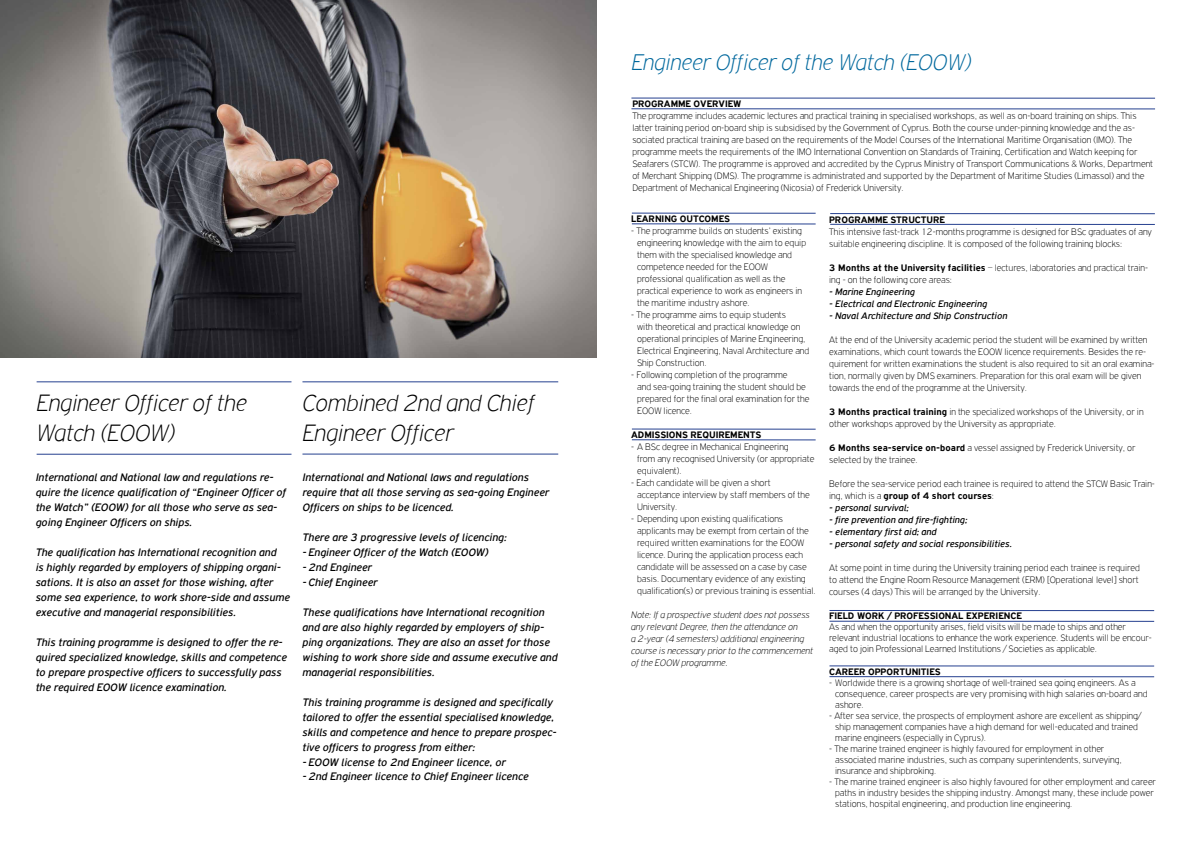
<style>
.page{position:relative;width:1191px;height:842px;background:#fff}
.page>*{position:absolute;margin:0;border:0;box-sizing:border-box;transform-origin:0 0}
.t1{font:italic 100 25px/30px "PF Highway Gothic";color:#000}
.t2{font:italic 100 24px "PF Highway Gothic";color:#00689d}
.t3{font:italic 11.5px/15px "PF Highway Gothic";color:#000}
.t4{font:100 10px/12px "PF Highway Gothic";color:#000}
.t5{font:italic 10px "PF Highway Gothic";color:#000}
.t6{font:italic 100 10px/12px "PF Highway Gothic";color:#000}
.t7{font:700 10px "PF Highway Gothic";color:#000}
.s1{font-weight:700}
</style>
<div class="page">
<img style="left:0;top:0;width:596px;height:357px">
<hr style="left:37px;top:382px;width:254px;height:1px;background:#25408f">
<hr style="left:37px;top:454px;width:254px;height:1px;background:#25408f">
<hr style="left:302px;top:382px;width:256px;height:1px;background:#25408f">
<hr style="left:302px;top:454px;width:256px;height:1px;background:#25408f">
<hr style="left:830px;top:213px;width:324px;height:1px;background:#25408f">
<hr style="left:830px;top:224px;width:324px;height:1px;background:#25408f">
<hr style="left:829px;top:610px;width:325px;height:1px;background:#25408f">
<hr style="left:829px;top:621px;width:325px;height:1px;background:#25408f">
<hr style="left:829px;top:666px;width:325px;height:1px;background:#25408f">
<hr style="left:829px;top:676px;width:325px;height:1px;background:#25408f">
<hr style="left:631px;top:98px;width:524px;height:1px;background:#25408f">
<hr style="left:631px;top:109px;width:524px;height:1px;background:#25408f">
<hr style="left:632px;top:213px;width:183px;height:1px;background:#25408f">
<hr style="left:632px;top:224px;width:183px;height:1px;background:#25408f">
<hr style="left:632px;top:429px;width:183px;height:1px;background:#25408f">
<hr style="left:632px;top:439px;width:183px;height:1px;background:#25408f">
<h1 class="t1" style="left:37px;top:388px;width:212px">Engineer Officer of the<br>Watch (EOOW)</h1>
<p class="t3" style="left:36px;top:469px;width:252px">International and National law and regulations re&shy;quire the licence qualification of “Engineer Officer of the Watch” (EOOW) for all those who serve as sea&shy;going Engineer Officers on ships.</p>
<p class="t3" style="left:36px;top:544px;width:256px">The qualification has International recognition and<br>is highly regarded by employers of shipping organi&shy;sations. It is also an asset for those wishing, after some sea experience, to work shore-side and assume executive and managerial responsibilities.</p>
<p class="t3" style="left:36px;top:634px;width:253px">This training programme is designed to offer the re&shy;quired specialized knowledge, skills and competence to prepare prospective officers to successfully pass the required EOOW licence examination.</p>
<h1 class="t1" style="left:302px;top:388px;width:233px">Combined 2nd and Chief<br>Engineer Officer</h1>
<p class="t3" style="left:302px;top:469px;width:248px">International and National laws and regulations require that all those serving as sea-going Engineer<br>Officers on ships to be licenced.</p>
<p class="t3" style="left:302px;top:529px;width:206px">There are 3 progressive levels of licencing:</p>
<p class="t3" style="left:302px;top:544px;width:188px">- Engineer Officer of the Watch (EOOW)</p>
<p class="t3" style="left:302px;top:559px;width:71px">- 2nd Engineer</p>
<p class="t3" style="left:302px;top:574px;width:77px">- Chief Engineer</p>
<p class="t3" style="left:302px;top:604px;width:256px">These qualifications have International recognition and are also highly regarded by employers of ship&shy;ping organizations. They are also an asset for those wishing to work shore side and assume executive and managerial responsibilities.</p>
<p class="t3" style="left:302px;top:694px;width:256px">This training programme is designed and specifically tailored to offer the essential specialised knowledge, skills and competence and hence to prepare prospec&shy;tive officers to progress from either:</p>
<p class="t3" style="left:302px;top:754px;width:205px">- EOOW license to 2nd Engineer licence, or</p>
<p class="t3" style="left:302px;top:769px;width:228px">- 2nd Engineer licence to Chief Engineer licence</p>
<h2 class="t2" style="left:631px;top:50px;width:341px">Engineer Officer of the Watch (EOOW)</h2>
<p class="t7" style="left:632px;top:98px;width:46px">PROGRAMME</p>
<p class="t7" style="left:693px;top:98px;width:42px">OVERVIEW</p>
<p class="t4" style="left:632px;top:110px;width:522px">The programme includes academic lectures and practical training in specialised workshops, as well as on-board training on ships. This latter training period on-board ship is subsidised by the Government of Cyprus. Both the course under-pinning knowledge and the as&shy;sociated practical training are based on the requirements of the Model Courses of the International Maritime Organisation (IMO). The programme meets the requirements of the IMO International Convention on Standards of Training, Certification and Watch keeping for Seafarers (STCW). The programme is approved and accredited by the Cyprus Ministry of Transport Communications &amp; Works, Department of Merchant Shipping (DMS). The programme is administrated and supported by the Department of Maritime Studies (Limassol) and the Department of Mechanical Engineering (Nicosia) of Frederick University.</p>
<p class="t7" style="left:631px;top:213px;width:87px">LEARNING OUTCOMES</p>
<p class="t4" style="left:637px;top:225px;width:170px;text-indent:-6px">- The programme builds on students’ existing engineering knowledge with the aim to equip them with the specialised knowledge and competence needed for the EOOW professional qualification as well as the practical experience to work as engineers in the maritime industry ashore.</p>
<p class="t4" style="left:637px;top:309px;width:174px;text-indent:-6px">- The programme aims to equip students<br>with theoretical and practical knowledge on operational principles of Marine Engineering, Electrical Engineering, Naval Architecture and Ship Construction.</p>
<p class="t4" style="left:637px;top:369px;width:174px;text-indent:-6px">- Following completion of the programme<br>and sea-going training the student should be prepared for the final oral examination for the EOOW licence.</p>
<p class="t7" style="left:631px;top:429px;width:101px">ADMISSIONS REQUIREME</p>
<p class="t7" style="left:743px;top:429px;width:18px">NTS</p>
<p class="t4" style="left:637px;top:441px;width:179px;text-indent:-6px">- A BSc degree in Mechanical Engineering<br>from any recognised University (or appropriate equivalent).</p>
<p class="t4" style="left:637px;top:477px;width:174px;text-indent:-6px">- Each candidate will be given a short acceptance interview by staff members of the<br>University.</p>
<p class="t4" style="left:637px;top:513px;width:180px;text-indent:-6px">- Depending upon existing qualifications applicants may be exempt from certain of the required written examinations for the EOOW licence. During the application process each candidate will be assessed on a case by case basis. Documentary evidence of any existing qualification(s) or previous training is essential.</p>
<p class="t6" style="left:631px;top:609px;width:183px">Note: If a prospective student does not possess any relevant Degree, then the attendance on<br>a 2-year (4 semesters) additional engineering course is necessary prior to the commencement of the EOOW programme.</p>
<p class="t7" style="left:829px;top:214px;width:46px">PROGRAMME</p>
<p class="t7" style="left:890px;top:214px;width:55px">STRUCTURE</p>
<p class="t4" style="left:829px;top:225px;width:324px">This intensive fast-track 12-months programme is designed for BSc graduates of any suitable engineering discipline. It is composed of the following training blocks:</p>
<p class="t4" style="left:829px;top:261px;width:320px"><span class="s1">3 MONTHS AT THE UNIVERSITY FACILITIES</span> – lectures, laboratories and practical train&shy;ing - on the following core areas:</p>
<p class="t5" style="left:829px;top:286px;width:87px">- Marine Engineering</p>
<p class="t5" style="left:829px;top:298px;width:160px">- Electrical and Electronic Engineering</p>
<p class="t5" style="left:829px;top:310px;width:180px">- Naval Architecture and Ship Construction</p>
<p class="t4" style="left:829px;top:333px;width:327px">At the end of the University academic period the student will be examined by written examinations, which count towards the EOOW licence requirements. Besides the re&shy;quirement for written examinations the student is also required to sit an oral examina&shy;tion, normally given by DMS examiners. Preparation for this oral exam will be given towards the end of the programme at the University.</p>
<p class="t4" style="left:829px;top:405px;width:316px"><span class="s1">3 MONTHS PRACTICAL TRAINING</span> in the specialized workshops of the University, or in other workshops approved by the University as appropriate.</p>
<p class="t4" style="left:829px;top:441px;width:308px"><span class="s1">6 MONTHS SEA-SERVICE ON-BOARD</span> a vessel assigned by Frederick University, or selected by the trainee.</p>
<p class="t4" style="left:829px;top:477px;width:327px">Before the sea-service period each trainee is required to attend the STCW Basic Train&shy;ing, which is a <span class="s1">GROUP OF 4 SHORT COURSES</span>:</p>
<p class="t5" style="left:829px;top:502px;width:81px">- personal survival;</p>
<p class="t5" style="left:829px;top:514px;width:140px">- fire prevention and fire-fighting;</p>
<p class="t5" style="left:829px;top:526px;width:109px">- elementary first aid; and</p>
<p class="t5" style="left:829px;top:538px;width:184px">- personal safety and social responsibilities.</p>
<p class="t4" style="left:829px;top:561px;width:312px;text-align:justify">At some point in time during the University training period each trainee is required to attend the Engine Room Resource Management (ERM) [Operational level] short courses (4 days) This will be arranged by the University.</p>
<p class="t7" style="left:829px;top:610px;width:91px">FIELD WORK / PROFESS</p>
<p class="t7" style="left:935px;top:610px;width:87px">IONAL EXPERIENCE</p>
<p class="t4" style="left:829px;top:621px;width:324px;line-height:11px">As and when the opportunity arises, field visits will be made to ships and other relevant industrial locations to enhance the work experience. Students will be encour&shy;aged to join Professional Learned Institutions / Societies as applicable.</p>
<p class="t7" style="left:829px;top:666px;width:107px">CAREER OPPORTUNITIES</p>
<p class="t4" style="left:835px;top:677px;width:314px;line-height:11px;text-indent:-6px">- Worldwide there is a growing shortage of well-trained sea going engineers. As a consequence, career prospects are very promising with high salaries on-board and ashore.</p>
<p class="t4" style="left:835px;top:710px;width:308px;line-height:11px;text-indent:-6px">- After sea service, the prospects of employment ashore are excellent as shipping/ ship management companies have a high demand for well-educated and trained marine engineers (especially in Cyprus).</p>
<p class="t4" style="left:835px;top:743px;width:288px;line-height:11px;text-indent:-6px">- The marine trained engineer is highly favoured for employment in other associated marine industries, such as company superintendents, surveying, insurance and shipbroking.</p>
<p class="t4" style="left:835px;top:776px;width:322px;line-height:11px;text-indent:-6px">- The marine trained engineer is also highly favoured for other employment and career paths in industry besides the shipping industry. Amongst many, these include power stations, hospital engineering, and production line engineering.</p>
</div>
